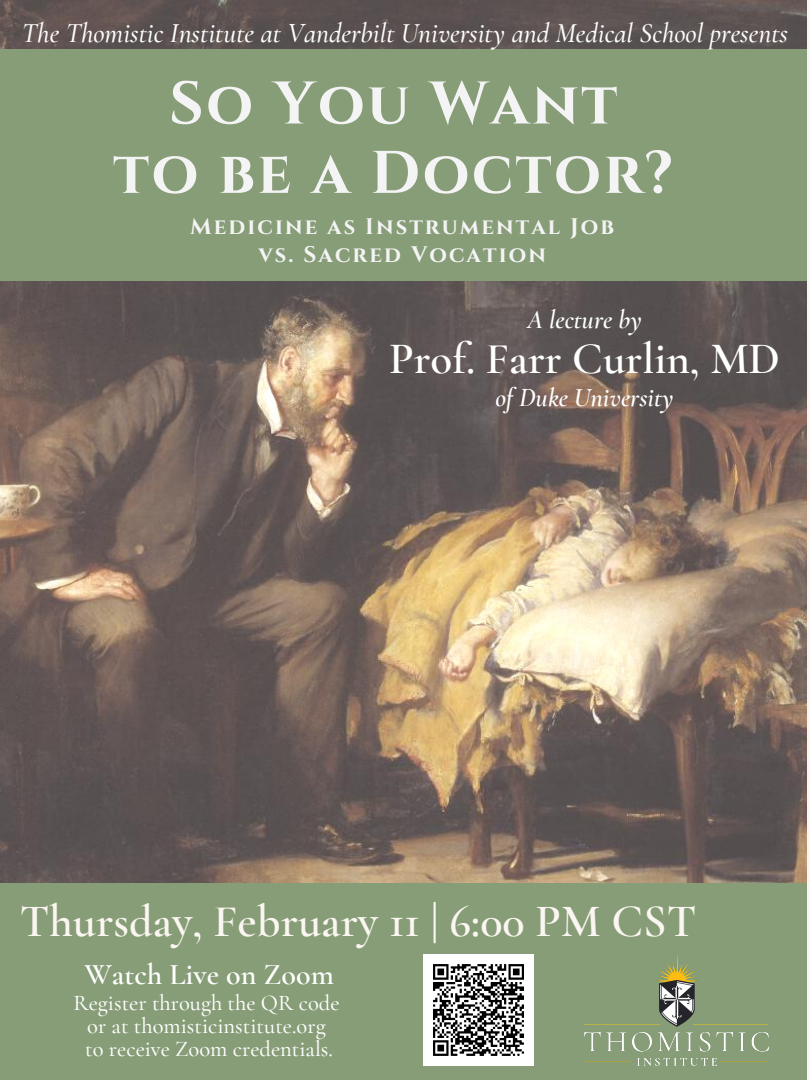
<style>
.page{position:relative;width:810px;height:1080px;background:#fff}
.page>*{position:absolute;margin:0;border:0;box-sizing:border-box;transform-origin:0 0}
.t1{font:700 60px "Cinzel";letter-spacing:.045em;color:#f4f4f5}
.t2{font:600 46.44px "Cormorant Garamond";color:#fbf6f1}
.t3{font:600 45px "Cormorant Garamond";color:#fff}
.t4{font:600 30px "Cormorant Garamond";color:#fff}
.t5{font:italic 500 27.69px "Cormorant Garamond";color:#fff}
.t6{font:italic 600 26.25px "Cormorant Garamond";color:#fff}
.t7{font:500 22.5px "Cormorant Garamond";color:#fff}
.t8{font:700 22.5px "Cinzel";letter-spacing:.095em;color:#f4f4f5}
</style>
<div class="page">
<img style="left:0;top:0;width:807px;height:884px">
<div style="left:0;top:49px;width:807px;height:231px;background:#879d77"></div>
<div style="left:0;top:884px;width:807px;height:196px;background:#879d77"></div>
<img style="left:585px;top:955px;width:183px;height:110px">
<img style="left:423px;top:955px;width:110px;height:110px">
<p class="t5" style="left:22px;top:16px;width:768px">The Thomistic Institute at Vanderbilt University and Medical School presents</p>
<p class="t1" style="left:169px;top:65px;width:450px">So You Want</p>
<p class="t1" style="left:113px;top:135px;width:562px">to be a Doctor?</p>
<p class="t8" style="left:190px;top:212px;width:425px">Medicine as Instrumental Job</p>
<p class="t8" style="left:259px;top:240px;width:289px">vs. Sacred Vocation</p>
<p class="t6" style="left:527px;top:304px;width:117px">A lecture by</p>
<p class="t3" style="left:389px;top:332px;width:393px">Prof. Farr Curlin, MD</p>
<p class="t6" style="left:495px;top:382px;width:180px">of Duke University</p>
<p class="t2" style="left:20px;top:893px;width:678px">Thursday, February 11 | 6:00 PM CST</p>
<p class="t4" style="left:84px;top:957px;width:251px">Watch Live on Zoom</p>
<p class="t7" style="left:73px;top:989px;width:268px">Register through the QR code</p>
<p class="t7" style="left:87px;top:1012px;width:240px">or at thomisticinstitute.org</p>
<p class="t7" style="left:85px;top:1035px;width:249px">to receive Zoom credentials.</p>
</div>
